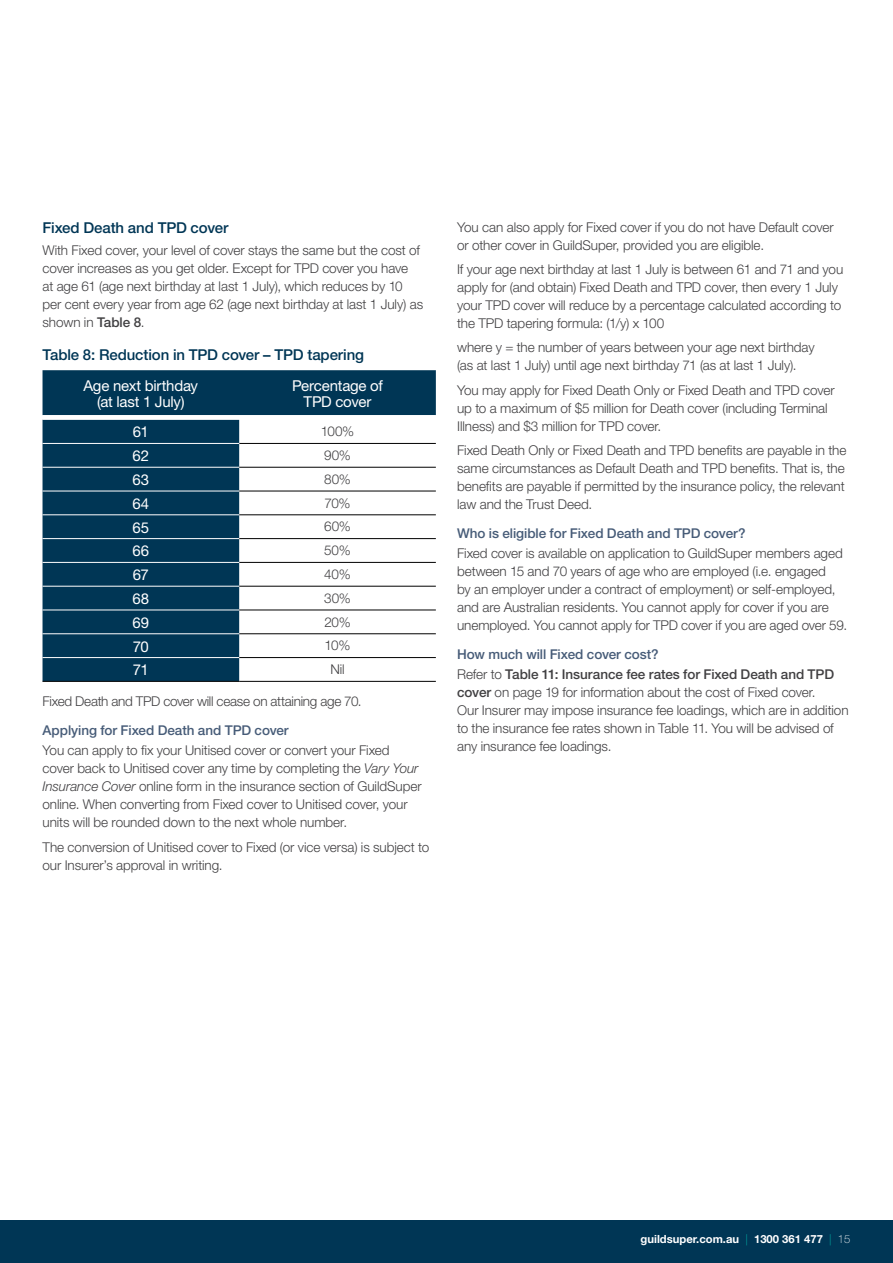
<style>
.page{position:relative;width:893px;height:1263px;background:#fff}
.page>*{position:absolute;margin:0;border:0;box-sizing:border-box;transform-origin:0 0}
.t1{font:15px/16.2px "Helvetica Neue LT";letter-spacing:-.015em;color:#fff;text-align:center}
.t2{font:500 15px "Helvetica Neue LT";letter-spacing:-.01em;color:#003655}
.t3{font:300 13.5px/18px "Helvetica Neue LT";letter-spacing:-.005em;color:#414042}
.t4{font:500 13.5px/20.1px "Helvetica Neue LT";letter-spacing:-.005em;color:#414042}
.t5{font:500 13.5px "Helvetica Neue LT";letter-spacing:-.005em;color:#475c78}
.t6{font:700 11.25px "Helvetica Neue LT";color:#fff}
.s1{font-weight:500}
.s2{font-style:italic}
.s3{color:#475c78}
.s4{font-weight:300}
.s5{font-weight:100;color:#00b7aa}
.s6{font-weight:100}
</style>
<div class="page">
<div style="left:0;top:1220px;width:893px;height:43px;background:#003655"></div>
<svg style="left:43px;top:370px;width:393px;height:311px;fill:#003655"></svg>
<svg style="left:43px;top:415px;width:393px;height:5px"></svg>
<hr style="left:239px;top:443px;width:197px;height:1px;background:#000">
<hr style="left:239px;top:467px;width:197px;height:1px;background:#000">
<hr style="left:239px;top:491px;width:197px;height:1px;background:#000">
<hr style="left:239px;top:514px;width:197px;height:1px;background:#000">
<hr style="left:239px;top:538px;width:197px;height:1px;background:#000">
<hr style="left:239px;top:562px;width:197px;height:1px;background:#000">
<hr style="left:239px;top:586px;width:197px;height:1px;background:#000">
<hr style="left:239px;top:610px;width:197px;height:1px;background:#000">
<hr style="left:239px;top:633px;width:197px;height:1px;background:#000">
<hr style="left:239px;top:657px;width:197px;height:1px;background:#000">
<hr style="left:43px;top:681px;width:196px;height:1px;background:#000">
<hr style="left:239px;top:681px;width:197px;height:1px;background:#000">
<hr style="left:43px;top:443px;width:196px;height:1px;background:#fff">
<hr style="left:43px;top:467px;width:196px;height:1px;background:#fff">
<hr style="left:43px;top:491px;width:196px;height:1px;background:#fff">
<hr style="left:43px;top:514px;width:196px;height:1px;background:#fff">
<hr style="left:43px;top:538px;width:196px;height:1px;background:#fff">
<hr style="left:43px;top:562px;width:196px;height:1px;background:#fff">
<hr style="left:43px;top:586px;width:196px;height:1px;background:#fff">
<hr style="left:43px;top:610px;width:196px;height:1px;background:#fff">
<hr style="left:43px;top:633px;width:196px;height:1px;background:#fff">
<hr style="left:43px;top:657px;width:196px;height:1px;background:#fff">
<p class="t2" style="left:43px;top:219px;width:187px">Fixed Death and TPD cover</p>
<p class="t3" style="left:43px;top:241px;width:382px">With Fixed cover, your level of cover stays the same but the cost of cover increases as you get older. Except for TPD cover you have<br>at age 61 (age next birthday at last 1 July), which reduces by 10 per cent every year from age 62 (age next birthday at last 1 July) as shown in <span class="s1">Table 8</span>.</p>
<p class="t2" style="left:43px;top:346px;width:323px">Table 8: Reduction in TPD cover – TPD tapering</p>
<p class="t1" style="left:84px;top:377px;width:116px">Age next birthday (at last 1 July)</p>
<p class="t1" style="left:292px;top:377px;width:92px">Percentage of<br>TPD cover</p>
<p class="t1" style="left:133px;top:424px;width:17px">61</p>
<p class="t3" style="left:321px;top:422px;width:35px">100%</p>
<p class="t1" style="left:133px;top:448px;width:18px">62</p>
<p class="t3" style="left:324px;top:446px;width:28px">90%</p>
<p class="t1" style="left:133px;top:471px;width:18px">63</p>
<p class="t3" style="left:324px;top:470px;width:28px">80%</p>
<p class="t1" style="left:133px;top:495px;width:18px">64</p>
<p class="t3" style="left:324px;top:493px;width:28px">70%</p>
<p class="t1" style="left:133px;top:519px;width:18px">65</p>
<p class="t3" style="left:324px;top:517px;width:28px">60%</p>
<p class="t1" style="left:133px;top:543px;width:18px">66</p>
<p class="t3" style="left:324px;top:541px;width:28px">50%</p>
<p class="t1" style="left:133px;top:566px;width:18px">67</p>
<p class="t3" style="left:324px;top:565px;width:28px">40%</p>
<p class="t1" style="left:133px;top:590px;width:18px">68</p>
<p class="t3" style="left:324px;top:589px;width:28px">30%</p>
<p class="t1" style="left:133px;top:614px;width:18px">69</p>
<p class="t3" style="left:324px;top:612px;width:28px">20%</p>
<p class="t1" style="left:133px;top:638px;width:18px">70</p>
<p class="t3" style="left:325px;top:636px;width:27px">10%</p>
<p class="t1" style="left:133px;top:662px;width:17px">71</p>
<p class="t3" style="left:330px;top:660px;width:16px">Nil</p>
<p class="t3" style="left:43px;top:692px;width:321px">Fixed Death and TPD cover will cease on attaining age 70.</p>
<p class="t5" style="left:43px;top:722px;width:248px">Applying for Fixed Death and TPD cover</p>
<p class="t3" style="left:43px;top:741px;width:381px">You can apply to fix your Unitised cover or convert your Fixed cover back to Unitised cover any time by completing the <span class="s2">Vary Your Insurance Cover</span> online form in the insurance section of GuildSuper online. When converting from Fixed cover to Unitised cover, your units will be rounded down to the next whole number.</p>
<p class="t3" style="left:43px;top:837px;width:388px">The conversion of Unitised cover to Fixed (or vice versa) is subject to our Insurer’s approval in writing.</p>
<p class="t3" style="left:457px;top:218px;width:378px">You can also apply for Fixed cover if you do not have Default cover or other cover in GuildSuper, provided you are eligible.</p>
<p class="t3" style="left:457px;top:260px;width:388px">If your age next birthday at last 1 July is between 61 and 71 and you apply for (and obtain) Fixed Death and TPD cover, then every 1 July your TPD cover will reduce by a percentage calculated according to the TPD tapering formula: (1/y) x 100</p>
<p class="t3" style="left:457px;top:338px;width:359px">where y = the number of years between your age next birthday (as at last 1 July) until age next birthday 71 (as at last 1 July).</p>
<p class="t3" style="left:457px;top:381px;width:379px">You may apply for Fixed Death Only or Fixed Death and TPD cover up to a maximum of $5 million for Death cover (including Terminal<br>Illness) and $3 million for TPD cover.</p>
<p class="t3" style="left:457px;top:441px;width:391px">Fixed Death Only or Fixed Death and TPD benefits are payable in the same circumstances as Default Death and TPD benefits. That is, the benefits are payable if permitted by the insurance policy, the relevant law and the Trust Deed.</p>
<p class="t5" style="left:457px;top:525px;width:290px">Who is eligible for Fixed Death and TPD cover?</p>
<p class="t3" style="left:457px;top:544px;width:392px">Fixed cover is available on application to GuildSuper members aged between 15 and 70 years of age who are employed (i.e. engaged<br>by an employer under a contract of employment) or self-employed, and are Australian residents. You cannot apply for cover if you are unemployed. You cannot apply for TPD cover if you are aged over 59.</p>
<p class="t4" style="left:457px;top:644px;width:378px"><span class="s3">How much will Fixed cover cost?<br></span><span class="s4">Refer to</span> Table 11: Insurance fee rates for Fixed Death and TPD</p>
<p class="t3" style="left:457px;top:683px;width:393px"><span class="s1">cover</span> on page 19 for information about the cost of Fixed cover.<br>Our Insurer may impose insurance fee loadings, which are in addition to the insurance fee rates shown in Table 11. You will be advised of any insurance fee loadings.</p>
<p class="t6" style="left:641px;top:1232px;width:211px">guildsuper.com.au <span class="s5">|</span> 1300 361 477 <span class="s5">|</span> <span class="s6">15</span></p>
</div>
